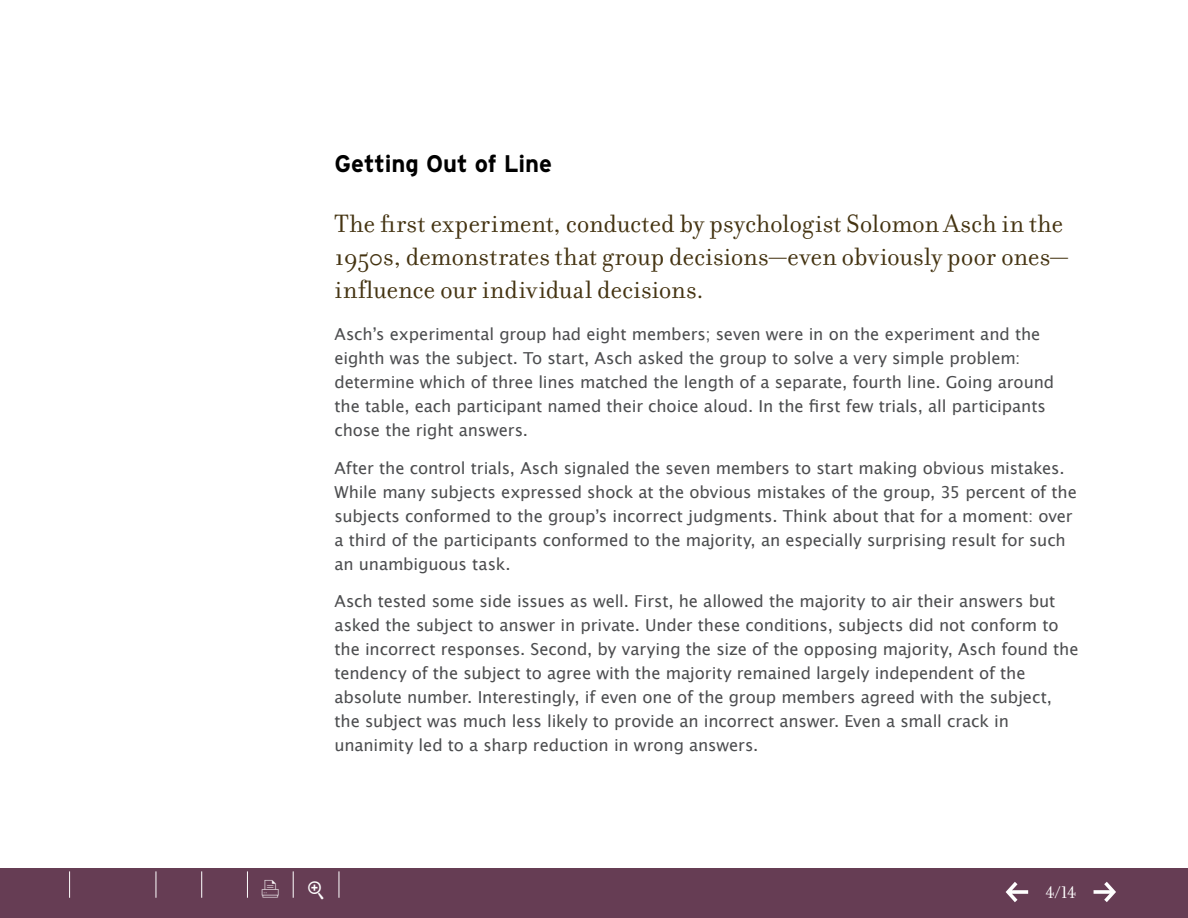
<style>
.page{position:relative;width:1188px;height:918px;background:#fff}
.page>*{position:absolute;margin:0;border:0;box-sizing:border-box;transform-origin:0 0}
.t1{font:27px/33px "Filosofia OT";color:#431}
.t2{font:700 24px "Interstate";letter-spacing:-.01em;color:#000}
.t3{font:21px "Dingbests";color:#fff}
.t4{font:18px "Filosofia OT";color:#fff}
.t5{font:16.5px/24px "Lucida Grande";letter-spacing:-.005em;color:#4c4d4f}
</style>
<div class="page">
<div style="left:0;top:868px;width:1188px;height:50px;background:#663d54"></div>
<svg style="left:69px;top:871px;width:1px;height:27px"></svg>
<svg style="left:156px;top:871px;width:1px;height:27px"></svg>
<svg style="left:201px;top:871px;width:1px;height:27px"></svg>
<svg style="left:247px;top:871px;width:1px;height:27px"></svg>
<svg style="left:293px;top:871px;width:1px;height:27px"></svg>
<svg style="left:339px;top:871px;width:1px;height:27px"></svg>
<svg style="left:1006px;top:882px;width:22px;height:20px"></svg>
<svg style="left:1094px;top:882px;width:22px;height:20px"></svg>
<h2 class="t2" style="left:334px;top:151px;width:219px">Getting Out of Line</h2>
<h1 class="t1" style="left:334px;top:208px;width:735px">The first experiment, conducted by psychologist Solomon Asch in the<br>1950s, demonstrates that group decisions—even obviously poor ones— influence our individual decisions.</h1>
<p class="t5" style="left:334px;top:323px;width:721px">Asch’s experimental group had eight members; seven were in on the experiment and the eighth was the subject. To start, Asch asked the group to solve a very simple problem: determine which of three lines matched the length of a separate, fourth line. Going around the table, each participant named their choice aloud. In the first few trials, all participants chose the right answers.</p>
<p class="t5" style="left:334px;top:456px;width:744px">After the control trials, Asch signaled the seven members to start making obvious mistakes.<br>While many subjects expressed shock at the obvious mistakes of the group, 35 percent of the subjects conformed to the group’s incorrect judgments. Think about that for a moment: over a third of the participants conformed to the majority, an especially surprising result for such an unambiguous task.</p>
<p class="t5" style="left:334px;top:590px;width:746px">Asch tested some side issues as well. First, he allowed the majority to air their answers but asked the subject to answer in private. Under these conditions, subjects did not conform to the incorrect responses. Second, by varying the size of the opposing majority, Asch found the tendency of the subject to agree with the majority remained largely independent of the absolute number. Interestingly, if even one of the group members agreed with the subject, the subject was much less likely to provide an incorrect answer. Even a small crack in unanimity led to a sharp reduction in wrong answers.</p>
<p class="t3" style="left:260px;top:878px;width:22px">x</p>
<p class="t4" style="left:1054px;top:882px;width:23px">/14</p>
</div>
